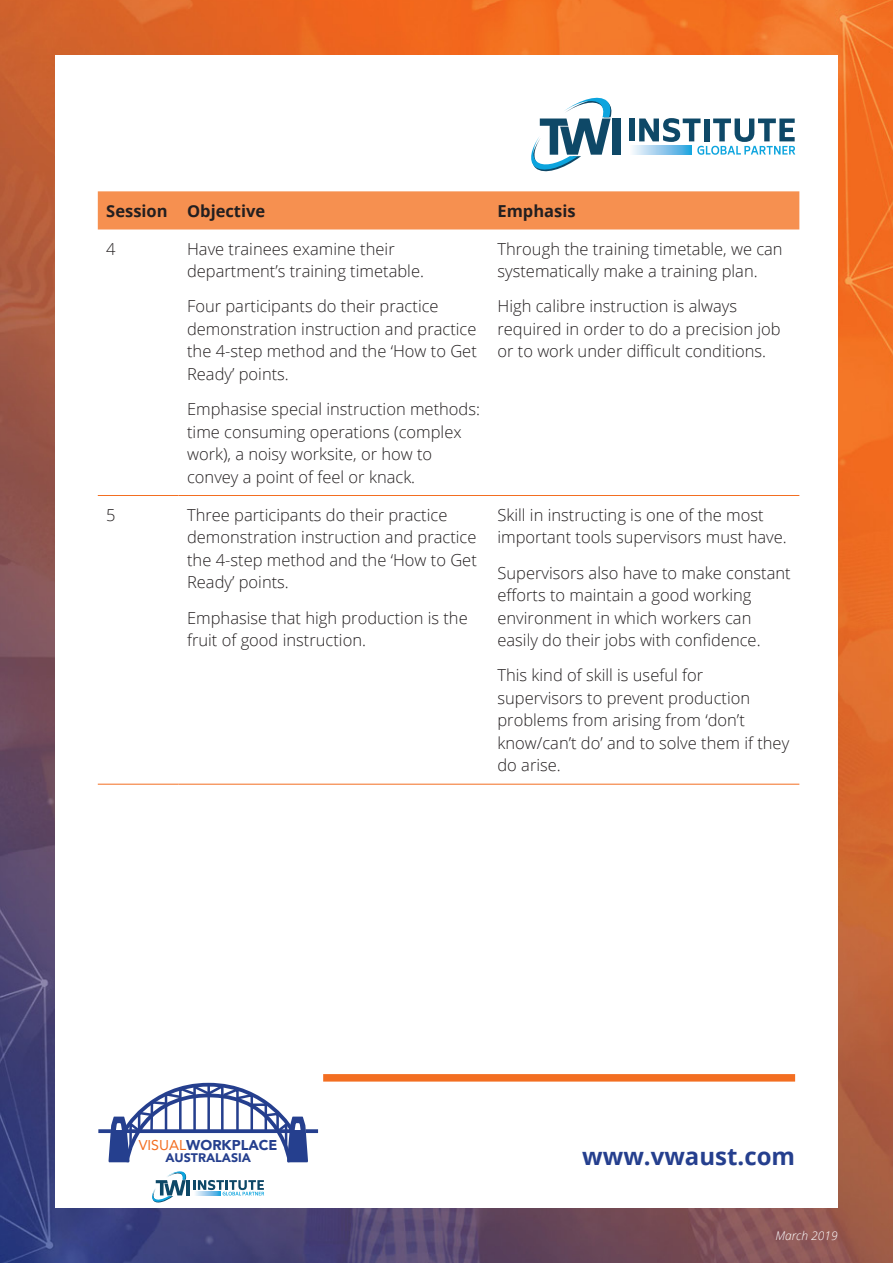
<style>
.page{position:relative;width:893px;height:1263px;background:#fff}
.page>*{position:absolute;margin:0;border:0;box-sizing:border-box;transform-origin:0 0}
.t1{font:700 24px "Open Sans";color:#253f8e}
.Body_copy{font:300 16.5px/22.5px "Open Sans";color:#231f20}
.Body_copy-2{font:700 16.5px "Open Sans";color:#231f20}
.t2{font:900 14.25px "Avenir";color:#253f8e}
.t3{font:900 12.45px "Avenir";color:#253f8e}
.t4{font:italic 300 12px "Open Sans";color:#fff}
.s1{font-weight:400;color:#f36e21}
</style>
<div class="page">
<img style="left:0;top:0;width:893px;height:1263px">
<div style="left:55px;top:55px;width:783px;height:1153px;background:#fff"></div>
<div style="left:612px;top:119px;width:9px;height:36px;background:#0e4867"></div>
<div style="left:629px;top:119px;width:5px;height:22px;background:#0e4867"></div>
<svg style="left:531px;top:98px;width:81px;height:73px"></svg>
<svg style="left:632px;top:146px;width:7px;height:9px"></svg>
<svg style="left:639px;top:118px;width:156px;height:37px"></svg>
<svg style="left:308px;top:1129px;width:10px;height:4px"></svg>
<svg style="left:98px;top:1129px;width:10px;height:4px"></svg>
<svg style="left:108px;top:1082px;width:200px;height:121px"></svg>
<div style="left:323px;top:1074px;width:472px;height:7px;background:#f36e21"></div>
<div style="left:98px;top:191px;width:701px;height:38px;background:#f69050"></div>
<hr style="left:98px;top:495px;width:81px;height:1px;background:#f36e21">
<hr style="left:179px;top:495px;width:310px;height:1px;background:#f36e21">
<hr style="left:489px;top:495px;width:310px;height:1px;background:#f36e21">
<hr style="left:98px;top:784px;width:81px;height:1px;background:#f36e21">
<hr style="left:179px;top:784px;width:310px;height:1px;background:#f36e21">
<hr style="left:489px;top:784px;width:310px;height:1px;background:#f36e21">
<p class="Body_copy-2" style="left:106px;top:199px;width:63px">Session</p>
<p class="Body_copy-2" style="left:187px;top:199px;width:80px">Objective</p>
<p class="Body_copy-2" style="left:497px;top:199px;width:80px">Emphasis</p>
<p class="Body_copy" style="left:106px;top:237px;width:11px">4</p>
<p class="Body_copy" style="left:187px;top:237px;width:238px">Have trainees examine their department’s training timetable.</p>
<p class="Body_copy" style="left:187px;top:295px;width:291px">Four participants do their practice demonstration instruction and practice the 4-step method and the ‘How to Get<br>Ready’ points.</p>
<p class="Body_copy" style="left:187px;top:398px;width:294px">Emphasise special instruction methods: time consuming operations (complex work), a noisy worksite, or how to convey a point of feel or knack.</p>
<p class="Body_copy" style="left:497px;top:237px;width:287px">Through the training timetable, we can systematically make a training plan.</p>
<p class="Body_copy" style="left:497px;top:295px;width:285px">High calibre instruction is always required in order to do a precision job or to work under difficult conditions.</p>
<p class="Body_copy" style="left:106px;top:503px;width:11px">5</p>
<p class="Body_copy" style="left:187px;top:503px;width:291px">Three participants do their practice demonstration instruction and practice the 4-step method and the ‘How to Get<br>Ready’ points.</p>
<p class="Body_copy" style="left:187px;top:606px;width:282px">Emphasise that high production is the fruit of good instruction.</p>
<p class="Body_copy" style="left:497px;top:503px;width:291px">Skill in instructing is one of the most important tools supervisors must have.</p>
<p class="Body_copy" style="left:497px;top:561px;width:295px">Supervisors also have to make constant efforts to maintain a good working environment in which workers can easily do their jobs with confidence.</p>
<p class="Body_copy" style="left:497px;top:664px;width:293px">This kind of skill is useful for supervisors to prevent production problems from arising from ‘don’t know/can’t do’ and to solve them if they do arise.</p>
<p class="t2" style="left:139px;top:1132px;width:140px"><span class="s1">VISUAL</span>WORKPLACE</p>
<p class="t3" style="left:165px;top:1147px;width:87px">AUSTRALASIA</p>
<h1 class="t1" style="left:582px;top:1139px;width:214px">www.vwaust.com</h1>
<p class="t4" style="left:775px;top:1227px;width:64px">March 2019</p>
</div>
